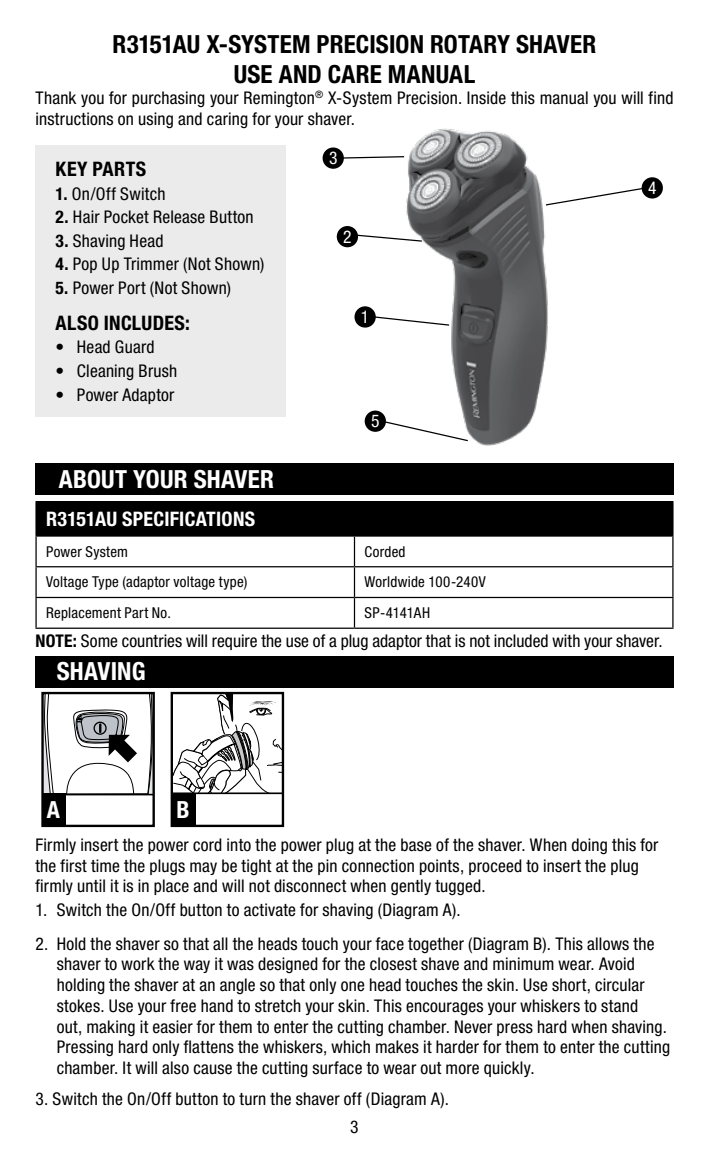
<style>
.page{position:relative;width:709px;height:1170px;background:#fff}
.page>*{position:absolute;margin:0;border:0;box-sizing:border-box;transform-origin:0 0}
.t1{font:700 condensed 25px/30px "Helvetica Neue LT Std";letter-spacing:.005em;color:#000;text-align:center}
.t2{font:700 condensed 25px "Helvetica Neue LT Std";letter-spacing:.01em;color:#fff}
.t3{font:700 condensed 23.5px "Helvetica Neue";color:#fff}
.t4{font:700 condensed 20px "Helvetica Neue LT Std";letter-spacing:.02em;color:#000}
.t5{font:700 condensed 20px "Helvetica Neue LT Std";letter-spacing:.01em;color:#fff}
.t6{font:condensed 17.5px/20.8px "Helvetica Neue LT Std";letter-spacing:.015em;color:#000}
.t7{font:condensed 17.5px "Helvetica Neue LT Std";color:#fff}
.t8{font:condensed 15px "Helvetica Neue LT Std";letter-spacing:.02em;color:#000}
.t9{font:condensed 15px "Helvetica Neue LT Std";letter-spacing:-.005em;color:#000}
.s1{font-weight:700}
</style>
<div class="page">
<img style="left:406px;top:128px;width:142px;height:318px">
<svg style="left:344px;top:156px;width:61px;height:3px"></svg>
<svg style="left:357px;top:233px;width:66px;height:9px"></svg>
<svg style="left:371px;top:314px;width:79px;height:12px"></svg>
<svg style="left:382px;top:418px;width:87px;height:24px"></svg>
<svg style="left:544px;top:185px;width:110px;height:21px"></svg>
<div style="left:35px;top:656px;width:638px;height:31px;background:#000"></div>
<div style="left:35px;top:145px;width:251px;height:272px;background:#ebebec"></div>
<div style="left:35px;top:464px;width:638px;height:31px;background:#000"></div>
<div style="left:36px;top:501px;width:637px;height:35px;background:#000"></div>
<hr style="left:35px;top:501px;width:319px;height:1px;background:#000">
<hr style="left:35px;top:502px;width:2px;height:33px;background:#000">
<hr style="left:35px;top:535px;width:319px;height:1px;background:#000">
<hr style="left:35px;top:536px;width:2px;height:30px;background:#000">
<hr style="left:354px;top:536px;width:1px;height:30px;background:#000">
<hr style="left:672px;top:536px;width:1px;height:30px;background:#000">
<hr style="left:35px;top:566px;width:319px;height:1px;background:#000">
<hr style="left:35px;top:567px;width:2px;height:30px;background:#000">
<hr style="left:354px;top:566px;width:319px;height:1px;background:#000">
<hr style="left:354px;top:567px;width:1px;height:30px;background:#000">
<hr style="left:672px;top:567px;width:1px;height:30px;background:#000">
<hr style="left:35px;top:597px;width:319px;height:1px;background:#000">
<hr style="left:35px;top:598px;width:2px;height:29px;background:#000">
<hr style="left:354px;top:597px;width:319px;height:1px;background:#000">
<svg style="left:354px;top:598px;width:1px;height:29px"></svg>
<svg style="left:672px;top:598px;width:1px;height:29px"></svg>
<hr style="left:35px;top:627px;width:319px;height:1px;background:#000">
<hr style="left:354px;top:627px;width:319px;height:1px;background:#000">
<div style="left:322px;top:147px;width:22px;height:22px;background:#000;border-radius:50%"></div>
<div style="left:337px;top:226px;width:21px;height:21px;background:#000;border-radius:50%"></div>
<div style="left:641px;top:177px;width:22px;height:21px;background:#000;border-radius:50%"></div>
<div style="left:354px;top:306px;width:22px;height:21px;background:#000;border-radius:50%"></div>
<div style="left:365px;top:410px;width:21px;height:22px;background:#000;border-radius:50%"></div>
<svg style="left:174px;top:694px;width:107px;height:100px"></svg>
<div style="left:171px;top:691px;width:113px;height:136px;border:2px solid #000"></div>
<svg style="left:44px;top:694px;width:108px;height:101px"></svg>
<div style="left:41px;top:691px;width:114px;height:136px;border:2px solid #000"></div>
<div style="left:42px;top:793px;width:23px;height:34px;background:#000"></div>
<div style="left:172px;top:793px;width:23px;height:34px;background:#000"></div>
<h1 class="t1" style="left:113px;top:29px;width:485px">R3151AU X-SYSTEM PRECISION ROTARY SHAVER<br>USE AND CARE MANUAL</h1>
<p class="t6" style="left:35px;top:87px;width:639px">Thank you for purchasing your Remington<sup>®</sup> X-System Precision. Inside this manual you will find instructions on using and caring for your shaver.</p>
<p class="t4" style="left:56px;top:157px;width:92px">KEY PARTS</p>
<p class="t6" style="left:56px;top:183px;width:111px"><span class="s1">1.</span> On/Off Switch</p>
<p class="t6" style="left:56px;top:206px;width:200px"><span class="s1">2.</span> Hair Pocket Release Button</p>
<p class="t6" style="left:56px;top:230px;width:109px"><span class="s1">3.</span> Shaving Head</p>
<p class="t6" style="left:56px;top:253px;width:210px"><span class="s1">4.</span> Pop Up Trimmer (Not Shown)</p>
<p class="t6" style="left:56px;top:277px;width:177px"><span class="s1">5.</span> Power Port (Not Shown)</p>
<p class="t4" style="left:56px;top:310px;width:136px">ALSO INCLUDES:</p>
<p class="t6" style="left:56px;top:337px;width:101px">• Head Guard</p>
<p class="t6" style="left:56px;top:360px;width:123px">• Cleaning Brush</p>
<p class="t6" style="left:56px;top:384px;width:120px">• Power Adaptor</p>
<p class="t7" style="left:329px;top:148px;width:10px">3</p>
<p class="t7" style="left:648px;top:178px;width:10px">4</p>
<p class="t7" style="left:343px;top:226px;width:10px">2</p>
<p class="t7" style="left:361px;top:307px;width:10px">1</p>
<p class="t7" style="left:371px;top:411px;width:10px">5</p>
<h1 class="t2" style="left:59px;top:464px;width:217px">ABOUT YOUR SHAVER</h1>
<p class="t5" style="left:46px;top:506px;width:211px">R3151AU SPECIFICATIONS</p>
<p class="t8" style="left:46px;top:542px;width:84px">Power System</p>
<p class="t8" style="left:364px;top:542px;width:43px">Corded</p>
<p class="t8" style="left:46px;top:573px;width:203px">Voltage Type (adaptor voltage type)</p>
<p class="t8" style="left:364px;top:573px;width:123px">Worldwide 100-240V</p>
<p class="t8" style="left:46px;top:604px;width:126px">Replacement Part No.</p>
<p class="t9" style="left:364px;top:604px;width:67px">SP-4141AH</p>
<p class="t6" style="left:35px;top:630px;width:628px"><span class="s1">NOTE:</span> Some countries will require the use of a plug adaptor that is not included with your shaver.</p>
<h1 class="t2" style="left:57px;top:655px;width:90px">SHAVING</h1>
<h2 class="t3" style="left:47px;top:794px;width:15px">A</h2>
<h2 class="t3" style="left:177px;top:794px;width:15px">B</h2>
<p class="t6" style="left:35px;top:834px;width:624px">Firmly insert the power cord into the power plug at the base of the shaver. When doing this for the first time the plugs may be tight at the pin connection points, proceed to insert the plug firmly until it is in place and will not disconnect when gently tugged.</p>
<p class="t6" style="left:35px;top:899px;width:427px">1. Switch the On/Off button to activate for shaving (Diagram A).</p>
<p class="t6" style="left:57px;top:932px;width:615px;text-indent:-21px">2. Hold the shaver so that all the heads touch your face together (Diagram B). This allows the shaver to work the way it was designed for the closest shave and minimum wear. Avoid holding the shaver at an angle so that only one head touches the skin. Use short, circular stokes. Use your free hand to stretch your skin. This encourages your whiskers to stand<br>out, making it easier for them to enter the cutting chamber. Never press hard when shaving.<br>Pressing hard only flattens the whiskers, which makes it harder for them to enter the cutting chamber. It will also cause the cutting surface to wear out more quickly.</p>
<p class="t6" style="left:35px;top:1088px;width:415px">3. Switch the On/Off button to turn the shaver off (Diagram A).</p>
<p class="t6" style="left:350px;top:1116px;width:10px">3</p>
</div>
